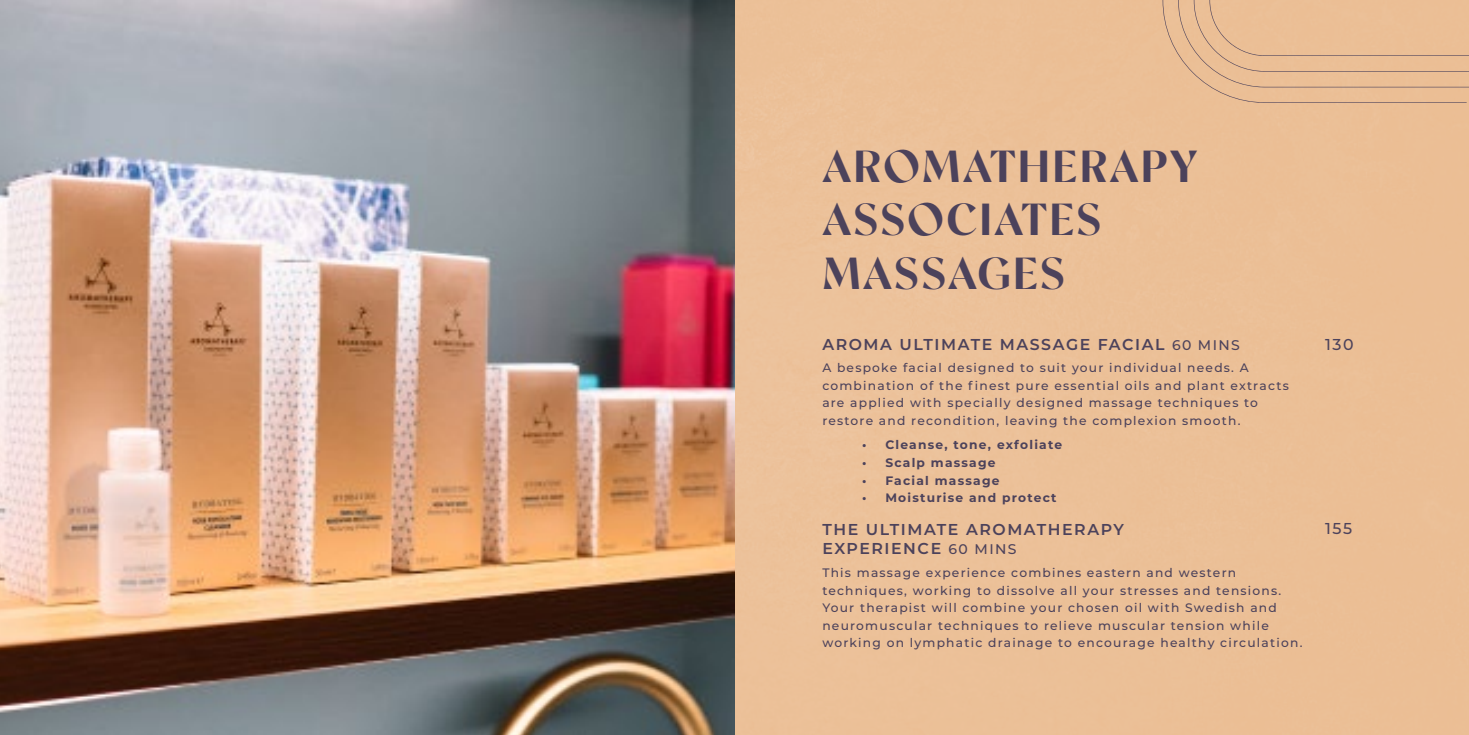
<style>
.page{position:relative;width:1469px;height:735px;background:#fff}
.page>*{position:absolute;margin:0;border:0;box-sizing:border-box;transform-origin:0 0}
.t1{font:44.8px/53.9px "Tangerine";letter-spacing:.05em;color:#4c425b}
.t2{font:600 15.75px/18.9px "Montserrat";letter-spacing:.1em;color:#4c425b}
.t3{font:500 15.75px "Montserrat";letter-spacing:.1em;color:#4c425b}
.t4{font:500 12.25px/17.5px "Montserrat";letter-spacing:.1em;color:#4c425b}
.t5{font:700 12.25px "Montserrat";letter-spacing:.1em;color:#4c425b}
.s1{font-weight:500;font-size:14px}
</style>
<div class="page">
<div style="left:734px;top:0;width:734px;height:734px;background:#ebc097"></div>
<img style="left:0;top:0;width:734px;height:734px">
<div style="left:1162px;top:0;width:306px;height:103px;background:#ebbf95"></div>
<h1 class="t1" style="left:822px;top:143px;width:376px">AROMATHERAPY<br>ASSOCIATES<br>MASSAGES</h1>
<p class="t2" style="left:822px;top:333px;width:419px">AROMA ULTIMATE MASSAGE FACIAL <span class="s1">60 MINS</span></p>
<p class="t4" style="left:822px;top:358px;width:468px">A bespoke facial designed to suit your individual needs. A combination of the finest pure essential oils and plant extracts are applied with specially designed massage techniques to restore and recondition, leaving the complexion smooth.</p>
<p class="t5" style="left:862px;top:436px;width:202px">• Cleanse, tone, exfoliate</p>
<p class="t5" style="left:862px;top:453px;width:135px">• Scalp massage</p>
<p class="t5" style="left:862px;top:471px;width:139px">• Facial massage</p>
<p class="t5" style="left:862px;top:488px;width:196px">• Moisturise and protect</p>
<p class="t2" style="left:822px;top:519px;width:303px">THE ULTIMATE AROMATHERAPY<br>EXPERIENCE <span class="s1">60 MINS</span></p>
<p class="t4" style="left:822px;top:563px;width:481px">This massage experience combines eastern and western techniques, working to dissolve all your stresses and tensions.<br>Your therapist will combine your chosen oil with Swedish and neuromuscular techniques to relieve muscular tension while working on lymphatic drainage to encourage healthy circulation.</p>
<p class="t3" style="left:1324px;top:333px;width:30px">130</p>
<p class="t3" style="left:1324px;top:516px;width:28px">155</p>
</div>
